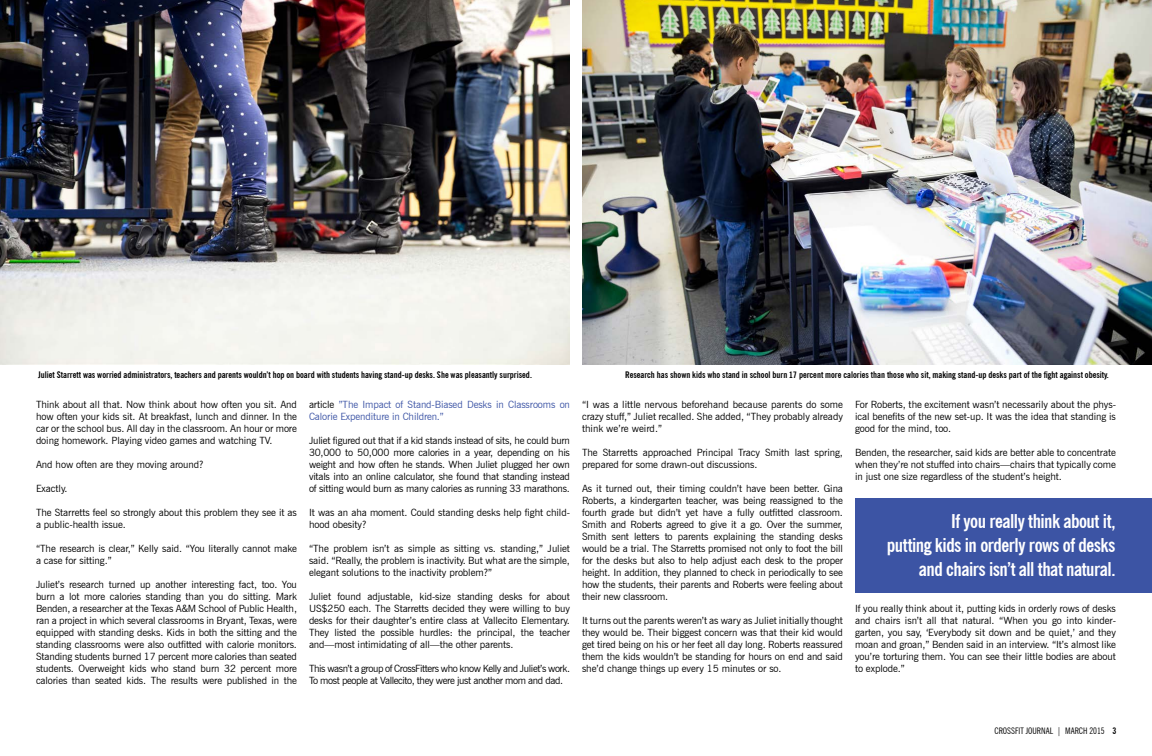
<style>
.page{position:relative;width:1152px;height:756px;background:#fff}
.page>*{position:absolute;margin:0;border:0;box-sizing:border-box;transform-origin:0 0}
.t1{font:700 condensed 19px/24px "News Gothic BT";letter-spacing:-.025em;color:#fff;text-align:right}
.t2{font:10px/12px "News Gothic BT";letter-spacing:-.005em;color:#000;text-align:justify}
.t3{font:10px/12px "News Gothic BT";letter-spacing:-.04em;color:#000}
.t4{font:10px/12px "News Gothic BT";letter-spacing:-.01em;color:#3c54a5}
.t5{font:700 condensed 9px "News Gothic BT";color:#000}
.t6{font:condensed 9px "News Gothic BT";color:#000}
.s1{color:#000}
.s2{font-weight:700}
</style>
<div class="page">
<div style="left:855px;top:498px;width:297px;height:95px;background:#3c54a4"></div>
<img style="left:582px;top:0;width:570px;height:365px">
<img style="left:0;top:0;width:570px;height:365px">
<p class="t5" style="left:38px;top:369px;width:495px">Juliet Starrett was worried administrators, teachers and parents wouldn’t hop on board with students having stand-up desks. She was pleasantly surprised.</p>
<p class="t5" style="left:625px;top:369px;width:485px">Research has shown kids who stand in school burn 17 percent more calories than those who sit, making stand-up desks part of the fight against obesity.</p>
<p class="t2" style="left:36px;top:398px;width:262px">Think about all that. Now think about how often you sit. And how often your kids sit. At breakfast, lunch and dinner. In the car or the school bus. All day in the classroom. An hour or more doing homework. Playing video games and watching TV.</p>
<p class="t2" style="left:36px;top:458px;width:169px">And how often are they moving around?</p>
<p class="t2" style="left:36px;top:482px;width:33px">Exactly.</p>
<p class="t2" style="left:36px;top:506px;width:262px">The Starretts feel so strongly about this problem they see it as a public-health issue.</p>
<p class="t2" style="left:36px;top:542px;width:262px">“The research is clear,” Kelly said. “You literally cannot make a case for sitting.”</p>
<p class="t2" style="left:36px;top:578px;width:263px">Juliet’s research turned up another interesting fact, too. You burn a lot more calories standing than you do sitting. Mark Benden, a researcher at the Texas A&amp;M School of Public Health, ran a project in which several classrooms in Bryant, Texas, were equipped with standing desks. Kids in both the sitting and the standing classrooms were also outfitted with calorie monitors.<br>Standing students burned 17 percent more calories than seated students. Overweight kids who stand burn 32 percent more calories than seated kids. The results were published in the</p>
<p class="t4" style="left:309px;top:398px;width:262px"><span class="s1">article</span> ”The Impact of Stand-Biased Desks in Classrooms on<br>Calorie Expenditure in Children.”</p>
<p class="t2" style="left:309px;top:434px;width:263px">Juliet figured out that if a kid stands instead of sits, he could burn 30,000 to 50,000 more calories in a year, depending on his weight and how often he stands. When Juliet plugged her own vitals into an online calculator, she found that standing instead of sitting would burn as many calories as running 33 marathons.</p>
<p class="t2" style="left:309px;top:506px;width:262px">It was an aha moment. Could standing desks help fight child&shy;hood obesity?</p>
<p class="t2" style="left:309px;top:542px;width:262px">“The problem isn’t as simple as sitting vs. standing,” Juliet said. “Really, the problem is inactivity. But what are the simple, elegant solutions to the inactivity problem?”</p>
<p class="t2" style="left:309px;top:590px;width:262px">Juliet found adjustable, kid-size standing desks for about US$250 each. The Starretts decided they were willing to buy desks for their daughter’s entire class at Vallecito Elementary.<br>They listed the possible hurdles: the principal, the teacher and—most intimidating of all—the other parents.</p>
<p class="t3" style="left:309px;top:662px;width:263px">This wasn’t a group of CrossFitters who know Kelly and Juliet’s work.<br>To most people at Vallecito, they were just another mom and dad.</p>
<p class="t2" style="left:582px;top:398px;width:262px">“I was a little nervous beforehand because parents do some crazy stuff,” Juliet recalled. She added, “They probably already think we’re weird.”</p>
<p class="t2" style="left:582px;top:446px;width:262px">The Starretts approached Principal Tracy Smith last spring, prepared for some drawn-out discussions.</p>
<p class="t2" style="left:582px;top:482px;width:263px">As it turned out, their timing couldn’t have been better. Gina Roberts, a kindergarten teacher, was being reassigned to the fourth grade but didn’t yet have a fully outfitted classroom.<br>Smith and Roberts agreed to give it a go. Over the summer, Smith sent letters to parents explaining the standing desks would be a trial. The Starretts promised not only to foot the bill for the desks but also to help adjust each desk to the proper height. In addition, they planned to check in periodically to see how the students, their parents and Roberts were feeling about their new classroom.</p>
<p class="t2" style="left:582px;top:614px;width:263px">It turns out the parents weren’t as wary as Juliet initially thought they would be. Their biggest concern was that their kid would get tired being on his or her feet all day long. Roberts reassured them the kids wouldn’t be standing for hours on end and said she’d change things up every 15 minutes or so.</p>
<p class="t2" style="left:855px;top:398px;width:263px">For Roberts, the excitement wasn’t necessarily about the phys&shy;ical benefits of the new set-up. It was the idea that standing is good for the mind, too.</p>
<p class="t2" style="left:855px;top:446px;width:262px">Benden, the researcher, said kids are better able to concentrate when they’re not stuffed into chairs—chairs that typically come in just one size regardless of the student’s height.</p>
<h1 class="t1" style="left:887px;top:509px;width:230px">If you really think about it,<br>putting kids in orderly rows of desks and chairs isn’t all that natural.</h1>
<p class="t2" style="left:855px;top:602px;width:263px">If you really think about it, putting kids in orderly rows of desks and chairs isn’t all that natural. “When you go into kinder&shy;garten, you say, ‘Everybody sit down and be quiet,’ and they moan and groan,” Benden said in an interview. “It’s almost like you’re torturing them. You can see their little bodies are about to explode.”</p>
<p class="t6" style="left:995px;top:726px;width:123px">CROSSFIT JOURNAL | MARCH 2015 <span class="s2">3</span></p>
</div>
